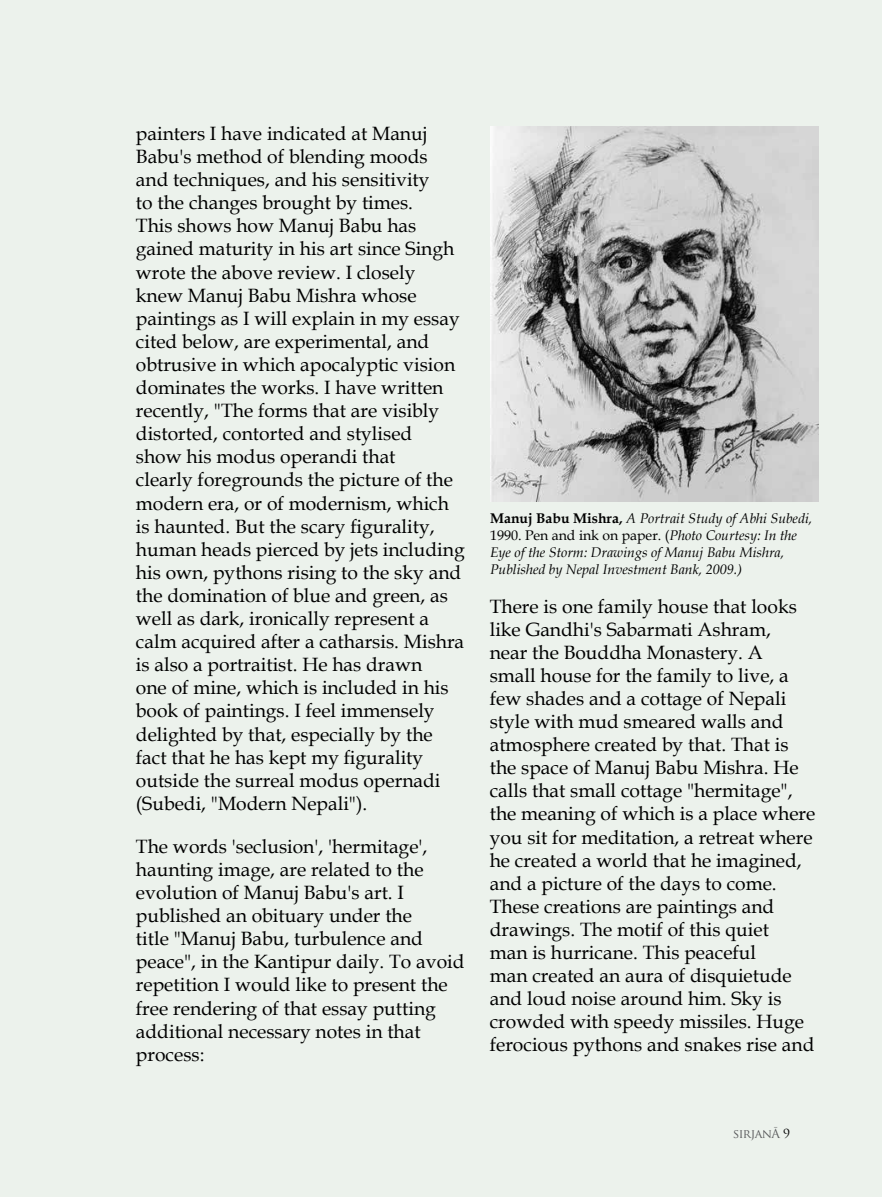
<style>
.page{position:relative;width:882px;height:1197px;background:#ecf2ec}
.page>*{position:absolute;margin:0;border:0;box-sizing:border-box;transform-origin:0 0}
.t1{font:19.25px/23.1px "Book Antiqua";color:#000}
.t2{font:italic 14px/16.8px "Book Antiqua";color:#000}
.t3{font:12.25px "Trajan Pro";letter-spacing:-.04em;color:#58595b}
.s1{font-weight:700;font-style:normal}
.s2{font-style:normal}
.s3{color:#000}
</style>
<div class="page">
<img style="left:490px;top:126px;width:329px;height:376px">
<p class="t1" style="left:136px;top:121px;width:330px">painters I have indicated at Manuj Babu's method of blending moods and techniques, and his sensitivity<br>to the changes brought by times.<br>This shows how Manuj Babu has gained maturity in his art since Singh wrote the above review. I closely knew Manuj Babu Mishra whose paintings as I will explain in my essay cited below, are experimental, and obtrusive in which apocalyptic vision dominates the works. I have written recently, "The forms that are visibly distorted, contorted and stylised<br>show his modus operandi that<br>clearly foregrounds the picture of the modern era, or of modernism, which is haunted. But the scary figurality, human heads pierced by jets including his own, pythons rising to the sky and the domination of blue and green, as well as dark, ironically represent a calm acquired after a catharsis. Mishra is also a portraitist. He has drawn<br>one of mine, which is included in his book of paintings. I feel immensely delighted by that, especially by the fact that he has kept my figurality outside the surreal modus opernadi (Subedi, "Modern Nepali").</p>
<p class="t1" style="left:136px;top:834px;width:330px">The words 'seclusion', 'hermitage', haunting image, are related to the evolution of Manuj Babu's art. I published an obituary under the<br>title "Manuj Babu, turbulence and peace", in the Kantipur daily. To avoid repetition I would like to present the free rendering of that essay putting additional necessary notes in that process:</p>
<p class="t2" style="left:490px;top:510px;width:324px"><span class="s1">Manuj Babu Mishra,</span> A Portrait Study of Abhi Subedi, <span class="s2">1990. Pen and ink on paper. (</span>Photo Courtesy: In the Eye of the Storm: Drawings of Manuj Babu Mishra, Published by Nepal Investment Bank, 2009.)</p>
<p class="t1" style="left:490px;top:594px;width:327px">There is one family house that looks like Gandhi's Sabarmati Ashram,<br>near the Bouddha Monastery. A<br>small house for the family to live, a few shades and a cottage of Nepali style with mud smeared walls and atmosphere created by that. That is the space of Manuj Babu Mishra. He calls that small cottage "hermitage", the meaning of which is a place where you sit for meditation, a retreat where he created a world that he imagined, and a picture of the days to come.<br>These creations are paintings and drawings. The motif of this quiet<br>man is hurricane. This peaceful<br>man created an aura of disquietude and loud noise around him. Sky is crowded with speedy missiles. Huge ferocious pythons and snakes rise and</p>
<p class="t3" style="left:733px;top:1126px;width:58px">SIRJANĀ <span class="s3">9</span></p>
</div>
